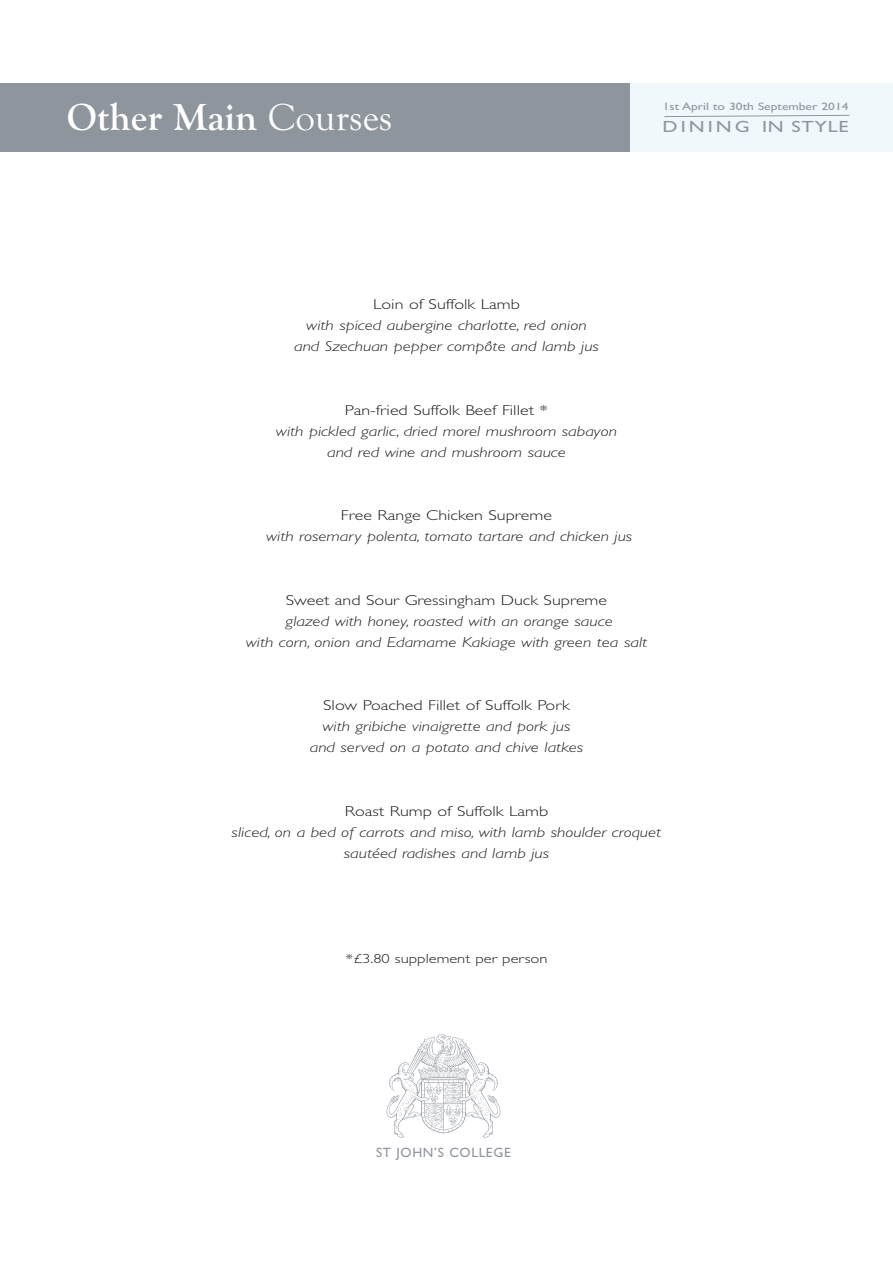
<style>
.page{position:relative;width:893px;height:1263px;background:#fff}
.page>*{position:absolute;margin:0;border:0;box-sizing:border-box;transform-origin:0 0}
.t1{font:700 39px "Goudy Old Style T";color:#fff}
.t2{font:16.2px "Gill Sans";letter-spacing:.095em;color:#8f959d;scale:1.25 1}
.t3{font:italic 300 14.4px/21px "Gill Sans";color:#231f20;text-align:center;scale:1.25 1}
.t4{font:300 14.4px "Gill Sans";color:#231f20;scale:1.25 1}
.t5{font:13.5px "Gill Sans";letter-spacing:.05em;color:#8f959d}
.t6{font:300 13.2px "Gill Sans";color:#231f20;scale:1.25 1}
.t7{font:10.8px "Gill Sans";color:#8f959d;scale:1.25 1}
.s1{font-weight:400}
</style>
<div class="page">
<div style="left:584px;top:83px;width:309px;height:68px;background:#f0f8fc"></div>
<div style="left:0;top:83px;width:629px;height:68px;background:#8f959d"></div>
<svg style="left:664px;top:114px;width:186px;height:3px"></svg>
<img style="left:386px;top:1034px;width:115px;height:104px">
<h1 class="t1" style="left:67px;top:93px;width:327px">Other Main <span class="s1">Courses</span></h1>
<p class="t7" style="left:663px;top:100px;width:150px">1st April to 30th September 2014</p>
<p class="t2" style="left:663px;top:117px;width:150px">DINING IN STYLE</p>
<p class="t4" style="left:373px;top:296px;width:119px">Loin of Suffolk Lamb</p>
<p class="t3" style="left:294px;top:315px;width:245px">with spiced aubergine charlotte, red onion and Szechuan pepper compôte and lamb jus</p>
<p class="t4" style="left:345px;top:401px;width:164px">Pan-fried Suffolk Beef Fillet *</p>
<p class="t3" style="left:276px;top:420px;width:274px">with pickled garlic, dried morel mushroom sabayon and red wine and mushroom sauce</p>
<p class="t4" style="left:341px;top:507px;width:170px">Free Range Chicken Supreme</p>
<p class="t3" style="left:266px;top:526px;width:294px">with rosemary polenta, tomato tartare and chicken jus</p>
<p class="t4" style="left:286px;top:591px;width:259px">Sweet and Sour Gressingham Duck Supreme</p>
<p class="t3" style="left:246px;top:610px;width:323px">glazed with honey, roasted with an orange sauce<br>with corn, onion and Edamame Kakiage with green tea salt</p>
<p class="t4" style="left:323px;top:697px;width:199px">Slow Poached Fillet of Suffolk Pork</p>
<p class="t3" style="left:310px;top:716px;width:220px">with gribiche vinaigrette and pork jus and served on a potato and chive latkes</p>
<p class="t4" style="left:345px;top:802px;width:164px">Roast Rump of Suffolk Lamb</p>
<p class="t3" style="left:232px;top:821px;width:345px">sliced, on a bed of carrots and miso, with lamb shoulder croquet sautéed radishes and lamb jus</p>
<p class="t6" style="left:345px;top:951px;width:163px">*£3.80 supplement per person</p>
<p class="t5" style="left:376px;top:1144px;width:136px">ST JOHN’S COLLEGE</p>
</div>
